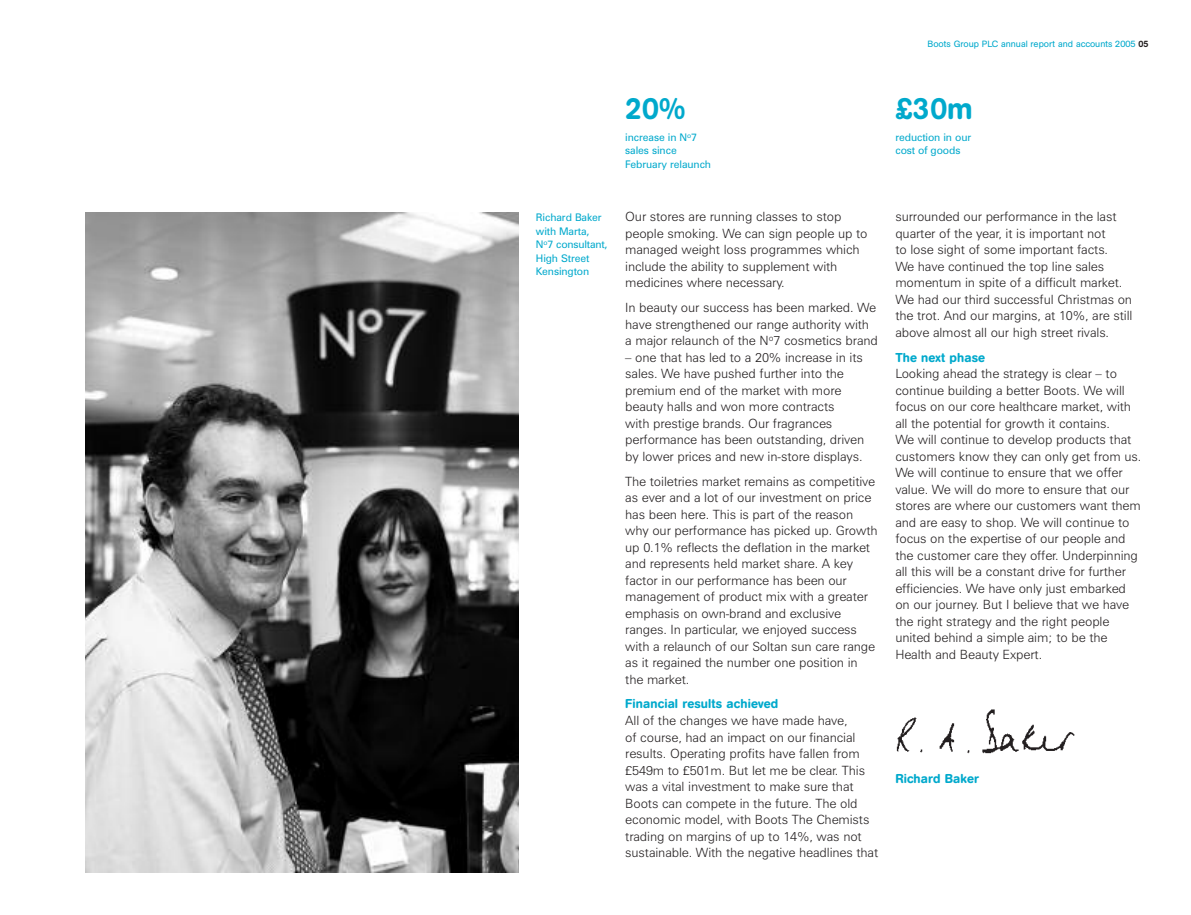
<style>
.page{position:relative;width:1191px;height:915px;background:#fff}
.page>*{position:absolute;margin:0;border:0;box-sizing:border-box;transform-origin:0 0}
.t1{font:500 30px "AG Book Rounded";color:#00a9cc}
.t2{font:300 12.75px/16.5px "Zurich BT";letter-spacing:-.01em;color:#231f20}
.t3{font:500 12.75px "AG Book Rounded";letter-spacing:.01em;color:#00a9cc}
.t4{font:10.5px/13.5px "Zurich BT";letter-spacing:-.01em;color:#00a9cc}
.t5{font:9px "AG Book Rounded";color:#00a9cc}
.s1{font-weight:500;color:#231f20}
</style>
<div class="page">
<img style="left:896px;top:709px;width:179px;height:45px">
<img style="left:85px;top:213px;width:434px;height:659px">
<p class="t5" style="left:927px;top:40px;width:222px">Boots Group PLC annual report and accounts 2005 <span class="s1">05</span></p>
<p class="t4" style="left:536px;top:212px;width:73px">Richard Baker with Marta,<br>N<sup>o</sup>7 consultant,<br>High Street<br>Kensington</p>
<h1 class="t1" style="left:625px;top:98px;width:61px">20%</h1>
<p class="t4" style="left:625px;top:131px;width:87px">increase in N<sup>o</sup>7 sales since<br>February relaunch</p>
<p class="t2" style="left:625px;top:209px;width:244px">Our stores are running classes to stop people smoking. We can sign people up to managed weight loss programmes which include the ability to supplement with medicines where necessary.</p>
<p class="t2" style="left:625px;top:300px;width:254px">In beauty our success has been marked. We have strengthened our range authority with a major relaunch of the N<sup>o</sup>7 cosmetics brand</p>
<p class="t2" style="left:625px;top:350px;width:241px">– one that has led to a 20% increase in its sales. We have pushed further into the premium end of the market with more beauty halls and won more contracts<br>with prestige brands. Our fragrances performance has been outstanding, driven by lower prices and new in-store displays.</p>
<p class="t2" style="left:625px;top:473px;width:254px">The toiletries market remains as competitive as ever and a lot of our investment on price has been here. This is part of the reason why our performance has picked up. Growth up 0.1% reflects the deflation in the market and represents held market share. A key factor in our performance has been our management of product mix with a greater emphasis on own-brand and exclusive ranges. In particular, we enjoyed success with a relaunch of our Soltan sun care range as it regained the number one position in the market.</p>
<p class="t3" style="left:625px;top:699px;width:154px">Financial results achieved</p>
<p class="t2" style="left:625px;top:713px;width:254px">All of the changes we have made have,<br>of course, had an impact on our financial results. Operating profits have fallen from £549m to £501m. But let me be clear. This was a vital investment to make sure that Boots can compete in the future. The old economic model, with Boots The Chemists trading on margins of up to 14%, was not sustainable. With the negative headlines that</p>
<h1 class="t1" style="left:895px;top:98px;width:79px">£30m</h1>
<p class="t4" style="left:895px;top:131px;width:77px">reduction in our cost of goods</p>
<p class="t2" style="left:895px;top:209px;width:239px">surrounded our performance in the last quarter of the year, it is important not<br>to lose sight of some important facts.<br>We have continued the top line sales momentum in spite of a difficult market.<br>We had our third successful Christmas on the trot. And our margins, at 10%, are still above almost all our high street rivals.</p>
<p class="t3" style="left:895px;top:352px;width:91px">The next phase</p>
<p class="t2" style="left:895px;top:366px;width:247px">Looking ahead the strategy is clear – to continue building a better Boots. We will focus on our core healthcare market, with all the potential for growth it contains.<br>We will continue to develop products that customers know they can only get from us.<br>We will continue to ensure that we offer value. We will do more to ensure that our stores are where our customers want them and are easy to shop. We will continue to focus on the expertise of our people and the customer care they offer. Underpinning all this will be a constant drive for further efficiencies. We have only just embarked on our journey. But I believe that we have the right strategy and the right people united behind a simple aim; to be the Health and Beauty Expert.</p>
<p class="t3" style="left:895px;top:773px;width:85px">Richard Baker</p>
</div>
